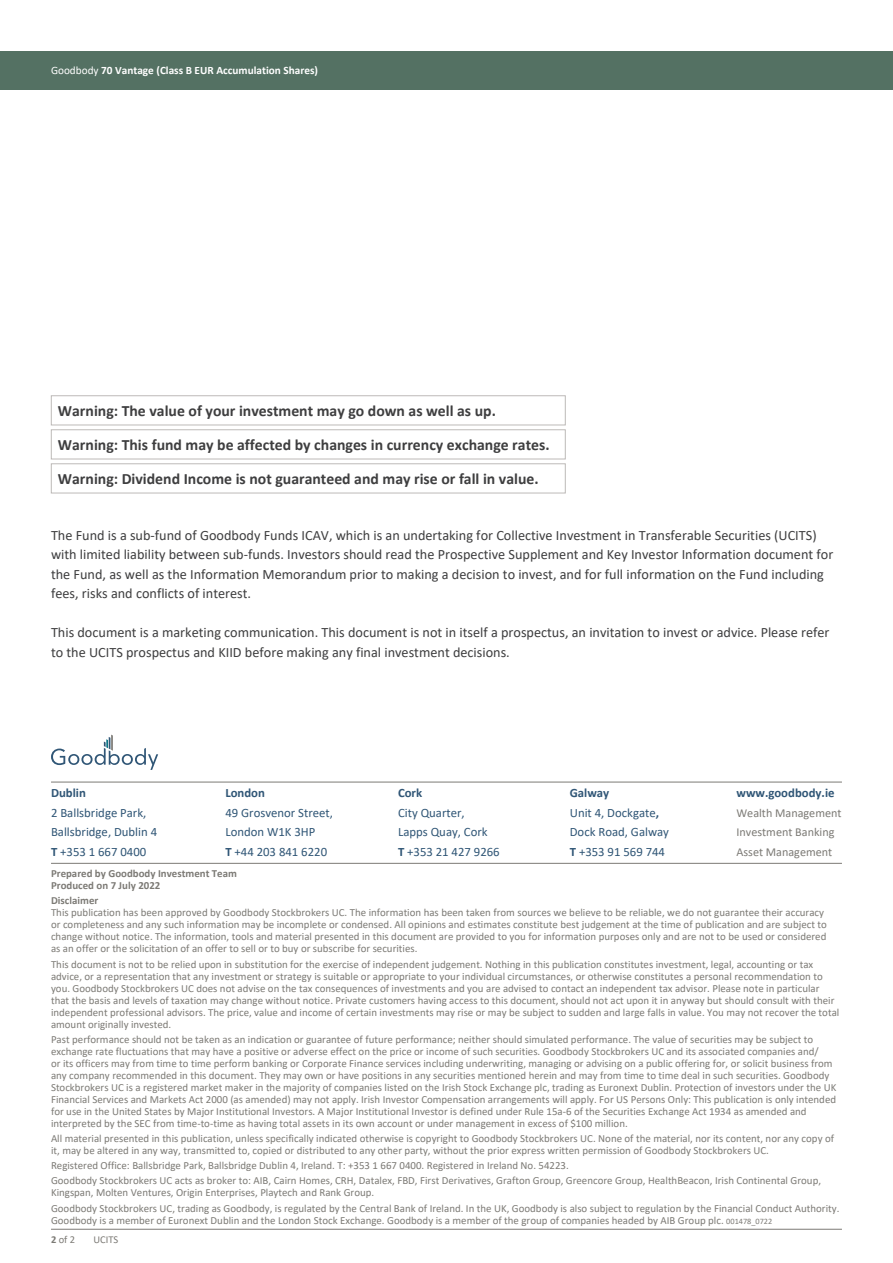
<style>
.page{position:relative;width:893px;height:1263px;background:#fff}
.page>*{position:absolute;margin:0;border:0;box-sizing:border-box;transform-origin:0 0}
.Warning{font:700 15.75px "Calibri";color:#3e3e3f}
.Body_text{font:14.25px/19.5px "Calibri";color:#3e3e3f}
.t1{font:12.75px/19.5px "Calibri";color:#305676}
.t2{font:700 12.75px "Calibri";color:#305676}
.t3{font:12.15px/19.5px "Calibri";color:#7c7a75}
.Banner_title{font:700 11.25px "Calibri";color:#fff}
.Disclaimer{font:10.8px/12px "Calibri";color:#7c7a75}
.Disclaimer-2{font:700 10.8px/12px "Calibri";color:#7c7a75}
.t4{font:10.5px "Calibri";color:#7c7a75}
.s1{font-weight:400}
.s2{font-weight:700}
.s3{font-size:8.25px}
</style>
<div class="page">
<hr style="left:51px;top:1229px;width:791px;height:1px;background:#7c7a75">
<hr style="left:51px;top:863px;width:791px;height:1px;background:#7c7a75">
<hr style="left:51px;top:782px;width:791px;height:1px;background:#7c7a75">
<svg style="left:51px;top:735px;width:107px;height:35px"></svg>
<div style="left:0;top:51px;width:893px;height:38px;background:#547163"></div>
<div style="left:51px;top:463px;width:515px;height:30px;border:1px solid #bdbab8"></div>
<div style="left:51px;top:395px;width:515px;height:30px;border:1px solid #bdbab8"></div>
<div style="left:51px;top:429px;width:515px;height:30px;border:1px solid #bdbab8"></div>
<p class="Banner_title" style="left:51px;top:63px;width:268px"><span class="s1">Goodbody</span> 70 Vantage (Class B EUR Accumulation Shares)</p>
<p class="Warning" style="left:58px;top:400px;width:439px">Warning: The value of your investment may go down as well as up.</p>
<p class="Warning" style="left:58px;top:434px;width:493px">Warning: This fund may be affected by changes in currency exchange rates.</p>
<p class="Warning" style="left:58px;top:468px;width:482px">Warning: Dividend Income is not guaranteed and may rise or fall in value.</p>
<p class="Body_text" style="left:51px;top:525px;width:784px">The Fund is a sub-fund of Goodbody Funds ICAV, which is an undertaking for Collective Investment in Transferable Securities (UCITS) with limited liability between sub-funds. Investors should read the Prospective Supplement and Key Investor Information document for the Fund, as well as the Information Memorandum prior to making a decision to invest, and for full information on the Fund including fees, risks and conflicts of interest.</p>
<p class="Body_text" style="left:51px;top:622px;width:780px">This document is a marketing communication. This document is not in itself a prospectus, an invitation to invest or advice. Please refer to the UCITS prospectus and KIID before making any final investment decisions.</p>
<p class="t2" style="left:51px;top:784px;width:36px">Dublin</p>
<p class="t1" style="left:51px;top:802px;width:108px">2 Ballsbridge Park,<br>Ballsbridge, Dublin 4<br><span class="s2">T</span> +353 1 667 0400</p>
<p class="t2" style="left:225px;top:784px;width:41px">London</p>
<p class="t1" style="left:225px;top:802px;width:109px">49 Grosvenor Street,<br>London W1K 3HP<br><span class="s2">T</span> +44 203 841 6220</p>
<p class="t2" style="left:398px;top:784px;width:26px">Cork</p>
<p class="t1" style="left:398px;top:802px;width:103px">City Quarter,<br>Lapps Quay, Cork<br><span class="s2">T</span> +353 21 427 9266</p>
<p class="t1" style="left:570px;top:783px;width:101px"><span class="s2">Galway<br></span>Unit 4, Dockgate<span class="s2">,<br></span>Dock Road, Galway<br><span class="s2">T</span> +353 91 569 744</p>
<p class="t2" style="left:736px;top:784px;width:100px">www.goodbody.ie</p>
<p class="t3" style="left:736px;top:803px;width:107px">Wealth Management<br>Investment Banking<br>Asset Management</p>
<p class="Disclaimer-2" style="left:51px;top:867px;width:187px">Prepared by Goodbody Investment Team<br>Produced on 7 July 2022</p>
<p class="Disclaimer-2" style="left:51px;top:895px;width:49px">Disclaimer</p>
<p class="Disclaimer" style="left:51px;top:906px;width:777px">This publication has been approved by Goodbody Stockbrokers UC. The information has been taken from sources we believe to be reliable, we do not guarantee their accuracy or completeness and any such information may be incomplete or condensed. All opinions and estimates constitute best judgement at the time of publication and are subject to change without notice. The information, tools and material presented in this document are provided to you for information purposes only and are not to be used or considered as an offer or the solicitation of an offer to sell or to buy or subscribe for securities.</p>
<p class="Disclaimer" style="left:51px;top:958px;width:790px">This document is not to be relied upon in substitution for the exercise of independent judgement. Nothing in this publication constitutes investment, legal, accounting or tax advice, or a representation that any investment or strategy is suitable or appropriate to your individual circumstances, or otherwise constitutes a personal recommendation to you. Goodbody Stockbrokers UC does not advise on the tax consequences of investments and you are advised to contact an independent tax advisor. Please note in particular that the basis and levels of taxation may change without notice. Private customers having access to this document, should not act upon it in anyway but should consult with their independent professional advisors. The price, value and income of certain investments may rise or may be subject to sudden and large falls in value. You may not recover the total amount originally invested.</p>
<p class="Disclaimer" style="left:51px;top:1033px;width:787px">Past performance should not be taken as an indication or guarantee of future performance; neither should simulated performance. The value of securities may be subject to exchange rate fluctuations that may have a positive or adverse effect on the price or income of such securities. Goodbody Stockbrokers UC and its associated companies and/<br>or its officers may from time to time perform banking or Corporate Finance services including underwriting, managing or advising on a public offering for, or solicit business from any company recommended in this document. They may own or have positions in any securities mentioned herein and may from time to time deal in such securities. Goodbody Stockbrokers UC is a registered market maker in the majority of companies listed on the Irish Stock Exchange plc, trading as Euronext Dublin. Protection of investors under the UK Financial Services and Markets Act 2000 (as amended) may not apply. Irish Investor Compensation arrangements will apply. For US Persons Only: This publication is only intended for use in the United States by Major Institutional Investors. A Major Institutional Investor is defined under Rule 15a-6 of the Securities Exchange Act 1934 as amended and interpreted by the SEC from time-to-time as having total assets in its own account or under management in excess of $100 million.</p>
<p class="Disclaimer" style="left:51px;top:1132px;width:785px">All material presented in this publication, unless specifically indicated otherwise is copyright to Goodbody Stockbrokers UC. None of the material, nor its content, nor any copy of it, may be altered in any way, transmitted to, copied or distributed to any other party, without the prior express written permission of Goodbody Stockbrokers UC.</p>
<p class="Disclaimer" style="left:51px;top:1159px;width:519px">Registered Office: Ballsbridge Park, Ballsbridge Dublin 4, Ireland. T: +353 1 667 0400. Registered in Ireland No. 54223.</p>
<p class="Disclaimer" style="left:51px;top:1174px;width:772px">Goodbody Stockbrokers UC acts as broker to: AIB, Cairn Homes, CRH, Datalex, FBD, First Derivatives, Grafton Group, Greencore Group, HealthBeacon, Irish Continental Group,<br>Kingspan, Molten Ventures, Origin Enterprises, Playtech and Rank Group.</p>
<p class="Disclaimer" style="left:51px;top:1202px;width:790px">Goodbody Stockbrokers UC, trading as Goodbody, is regulated by the Central Bank of Ireland. In the UK, Goodbody is also subject to regulation by the Financial Conduct Authority.<br>Goodbody is a member of Euronext Dublin and the London Stock Exchange. Goodbody is a member of the group of companies headed by AIB Group plc. <span class="s3">001478_0722</span></p>
<p class="t4" style="left:51px;top:1232px;width:26px"><span class="s2">2</span> of 2</p>
<p class="t4" style="left:94px;top:1232px;width:26px">UCITS</p>
</div>
